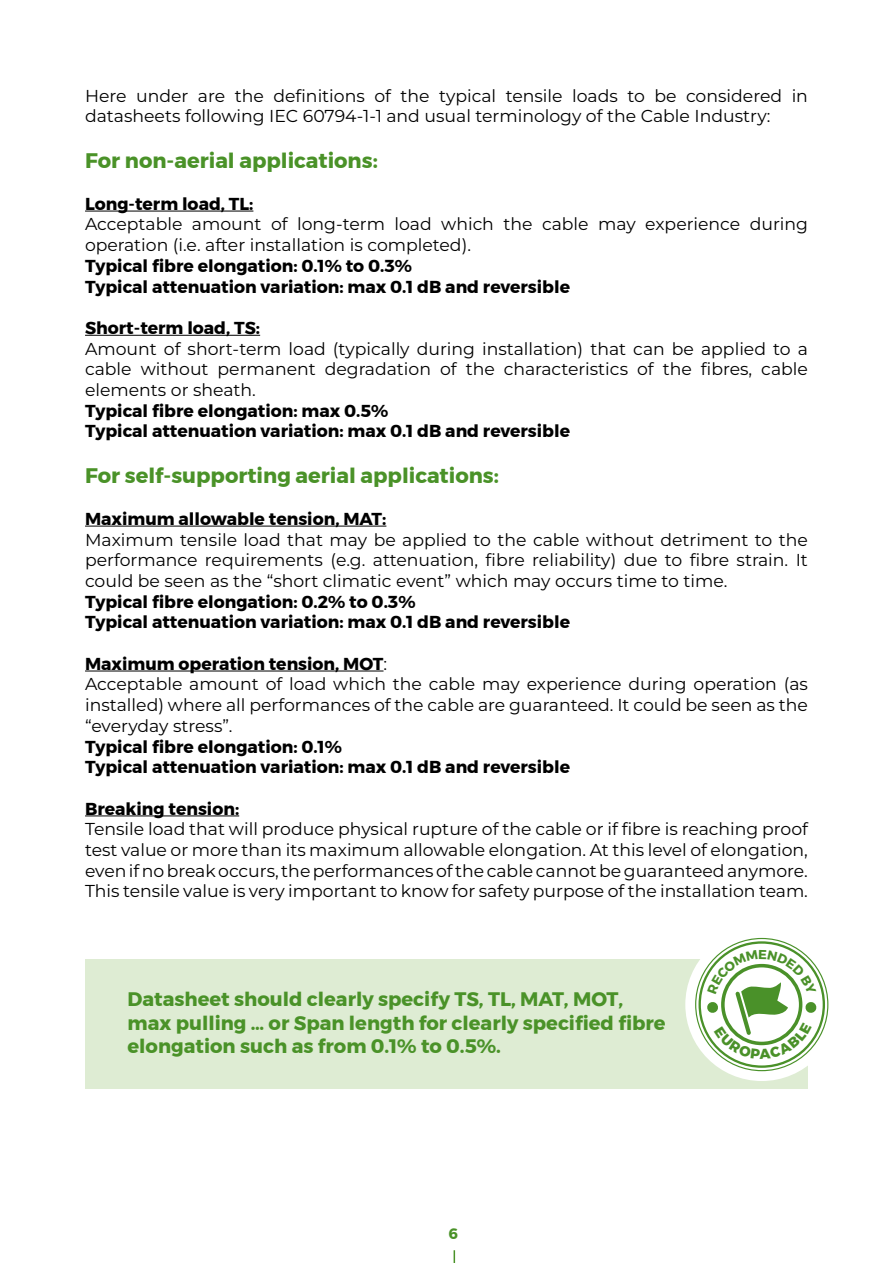
<style>
.page{position:relative;width:893px;height:1263px;background:#fff}
.page>*{position:absolute;margin:0;border:0;box-sizing:border-box;transform-origin:0 0}
.t1{font:700 21px "Montserrat";color:#4a9228}
.t2{font:700 19.5px/23.4px "Montserrat";color:#4a9228}
.t3{font:17.25px/20.7px "Montserrat";color:#000;text-align:justify}
.t4{font:700 17.25px "Montserrat";color:#000}
.t5{font:700 15px "Montserrat";color:#4a9228}
.s1{font-weight:400}
</style>
<div class="page">
<svg style="left:454px;top:1250px;width:1px;height:13px"></svg>
<div style="left:85px;top:959px;width:722px;height:130px;background:#deecd3"></div>
<svg style="left:685px;top:928px;width:153px;height:153px"></svg>
<hr style="left:85px;top:211px;width:168px;height:1px;background:#000">
<hr style="left:85px;top:335px;width:175px;height:1px;background:#000">
<hr style="left:85px;top:526px;width:301px;height:1px;background:#000">
<hr style="left:85px;top:670px;width:299px;height:1px;background:#000">
<hr style="left:85px;top:815px;width:154px;height:1px;background:#000">
<svg style="left:706px;top:950px;width:111px;height:109px;background:#d6e6ce"></svg>
<p class="t3" style="left:85px;top:85px;width:724px">Here under are the definitions of the typical tensile loads to be considered in datasheets following IEC 60794-1-1 and usual terminology of the Cable Industry:</p>
<p class="t1" style="left:85px;top:144px;width:294px">For non-aerial applications:</p>
<p class="t4" style="left:85px;top:190px;width:170px">Long-term load, TL:</p>
<p class="t3" style="left:85px;top:213px;width:724px">Acceptable amount of long-term load which the cable may experience during operation (i.e. after installation is completed).</p>
<p class="t4" style="left:85px;top:252px;width:328px">Typical fibre elongation: 0.1% to 0.3%</p>
<p class="t4" style="left:85px;top:273px;width:487px">Typical attenuation variation: max 0.1 dB and reversible</p>
<p class="t4" style="left:85px;top:314px;width:177px">Short-term load, TS:</p>
<p class="t3" style="left:85px;top:338px;width:724px">Amount of short-term load (typically during installation) that can be applied to a cable without permanent degradation of the characteristics of the fibres, cable elements or sheath.</p>
<p class="t4" style="left:85px;top:397px;width:305px">Typical fibre elongation: max 0.5%</p>
<p class="t4" style="left:85px;top:417px;width:487px">Typical attenuation variation: max 0.1 dB and reversible</p>
<p class="t1" style="left:85px;top:459px;width:415px">For self-supporting aerial applications:</p>
<p class="t4" style="left:85px;top:505px;width:303px">Maximum allowable tension, MAT:</p>
<p class="t3" style="left:85px;top:528px;width:724px">Maximum tensile load that may be applied to the cable without detriment to the performance requirements (e.g. attenuation, fibre reliability) due to fibre strain. It could be seen as the “short climatic event” which may occurs time to time.</p>
<p class="t4" style="left:85px;top:588px;width:332px">Typical fibre elongation: 0.2% to 0.3%</p>
<p class="t4" style="left:85px;top:608px;width:487px">Typical attenuation variation: max 0.1 dB and reversible</p>
<p class="t4" style="left:85px;top:650px;width:304px">Maximum operation tension, MOT<span class="s1">:</span></p>
<p class="t3" style="left:85px;top:673px;width:724px">Acceptable amount of load which the cable may experience during operation (as installed) where all performances of the cable are guaranteed. It could be seen as the “everyday stress”.</p>
<p class="t4" style="left:85px;top:732px;width:258px">Typical fibre elongation: 0.1%</p>
<p class="t4" style="left:85px;top:753px;width:487px">Typical attenuation variation: max 0.1 dB and reversible</p>
<p class="t4" style="left:85px;top:795px;width:156px">Breaking tension:</p>
<p class="t3" style="left:85px;top:818px;width:724px">Tensile load that will produce physical rupture of the cable or if fibre is reaching proof test value or more than its maximum allowable elongation. At this level of elongation, even if no break occurs, the performances of the cable cannot be guaranteed anymore.</p>
<p class="t3" style="left:85px;top:880px;width:724px">This tensile value is very important to know for safety purpose of the installation team.</p>
<p class="t2" style="left:128px;top:988px;width:540px">Datasheet should clearly specify TS, TL, MAT, MOT, max pulling … or Span length for clearly specified fibre elongation such as from 0.1% to 0.5%.</p>
<p class="t5" style="left:449px;top:1222px;width:11px">6</p>
</div>
